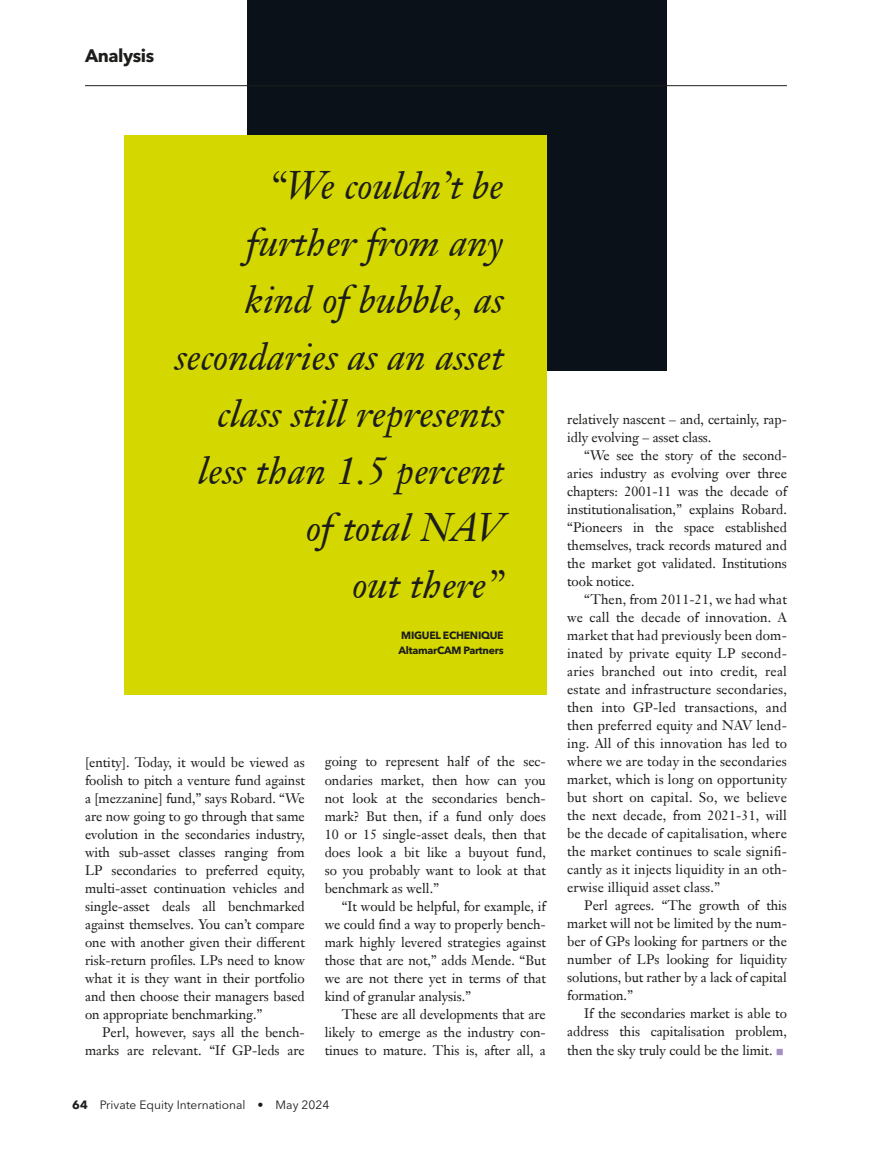
<style>
.page{position:relative;width:872px;height:1149px;background:#fff}
.page>*{position:absolute;margin:0;border:0;box-sizing:border-box;transform-origin:0 0}
.t1{font:italic 39px/57px "Janson Text LT Pro";color:#1d1d1b;text-align:right}
.t2{font:700 18px "Avenir Next LT Pro";letter-spacing:-.025em;color:#1d1d1b}
.t3{font:13.5px "Janson Text LT Pro";letter-spacing:-.005em;color:#1d1d1b}
.t4{font:12px "Avenir Next LT Pro";color:#1d1d1b}
.t5{font:700 10.5px/15px "Avenir Next LT Pro";letter-spacing:-.025em;color:#1d1d1b}
.s1{font-weight:700}
.s2{color:#a590c4}
</style>
<div class="page">
<div style="left:247px;top:0;width:419px;height:370px;background:#0b1119"></div>
<div style="left:124px;top:135px;width:422px;height:559px;background:#d4d800"></div>
<hr style="left:85px;top:85px;width:702px;height:1px;background:#1d1d1b">
<h2 class="t2" style="left:85px;top:45px;width:71px">Analysis</h2>
<p class="t1" style="left:175px;top:156px;width:330px">“We couldn’t be further from any kind of bubble, as secondaries as an asset class still represents less than 1.5 percent of total NAV<br>out there”</p>
<p class="t5" style="left:398px;top:627px;width:107px">MIGUEL ECHENIQUE<br>AltamarCAM Partners</p>
<p class="t3" style="left:85px;top:753px;width:221px">[entity]. Today, it would be viewed as</p>
<p class="t3" style="left:85px;top:771px;width:221px">foolish to pitch a venture fund against</p>
<p class="t3" style="left:85px;top:789px;width:221px">a [mezzanine] fund,” says Robard. “We</p>
<p class="t3" style="left:85px;top:807px;width:221px">are now going to go through that same</p>
<p class="t3" style="left:85px;top:825px;width:221px">evolution in the secondaries industry,</p>
<p class="t3" style="left:85px;top:843px;width:221px">with sub-asset classes ranging from</p>
<p class="t3" style="left:85px;top:861px;width:221px">LP secondaries to preferred equity,</p>
<p class="t3" style="left:85px;top:879px;width:221px">multi-asset continuation vehicles and</p>
<p class="t3" style="left:85px;top:897px;width:221px">single-asset deals all benchmarked</p>
<p class="t3" style="left:85px;top:915px;width:221px">against themselves. You can’t compare</p>
<p class="t3" style="left:85px;top:933px;width:221px">one with another given their different</p>
<p class="t3" style="left:85px;top:951px;width:221px">risk-return profiles. LPs need to know</p>
<p class="t3" style="left:85px;top:969px;width:221px">what it is they want in their portfolio</p>
<p class="t3" style="left:85px;top:987px;width:221px">and then choose their managers based</p>
<p class="t3" style="left:85px;top:1005px;width:179px">on appropriate benchmarking.”</p>
<p class="t3" style="left:102px;top:1023px;width:204px">Perl, however, says all the bench-</p>
<p class="t3" style="left:85px;top:1041px;width:221px">marks are relevant. “If GP-leds are</p>
<p class="t3" style="left:325px;top:753px;width:223px">going to represent half of the sec-</p>
<p class="t3" style="left:325px;top:771px;width:223px">ondaries market, then how can you</p>
<p class="t3" style="left:325px;top:789px;width:223px">not look at the secondaries bench-</p>
<p class="t3" style="left:325px;top:807px;width:223px">mark? But then, if a fund only does</p>
<p class="t3" style="left:325px;top:825px;width:223px">10 or 15 single-asset deals, then that</p>
<p class="t3" style="left:325px;top:843px;width:223px">does look a bit like a buyout fund,</p>
<p class="t3" style="left:325px;top:861px;width:223px">so you probably want to look at that</p>
<p class="t3" style="left:325px;top:879px;width:116px">benchmark as well.”</p>
<p class="t3" style="left:342px;top:897px;width:206px">“It would be helpful, for example, if</p>
<p class="t3" style="left:325px;top:915px;width:223px">we could find a way to properly bench-</p>
<p class="t3" style="left:325px;top:933px;width:223px">mark highly levered strategies against</p>
<p class="t3" style="left:325px;top:951px;width:223px">those that are not,” adds Mende. “But</p>
<p class="t3" style="left:325px;top:969px;width:223px">we are not there yet in terms of that</p>
<p class="t3" style="left:325px;top:987px;width:148px">kind of granular analysis.”</p>
<p class="t3" style="left:342px;top:1005px;width:206px">These are all developments that are</p>
<p class="t3" style="left:325px;top:1023px;width:223px">likely to emerge as the industry con-</p>
<p class="t3" style="left:325px;top:1041px;width:223px">tinues to mature. This is, after all, a</p>
<p class="t4" style="left:72px;top:1097px;width:258px"><span class="s1">64</span> Private Equity International • May 2024</p>
<p class="t3" style="left:567px;top:411px;width:221px">relatively nascent – and, certainly, rap-</p>
<p class="t3" style="left:567px;top:429px;width:146px">idly evolving – asset class.</p>
<p class="t3" style="left:584px;top:447px;width:204px">“We see the story of the second-</p>
<p class="t3" style="left:567px;top:465px;width:221px">aries industry as evolving over three</p>
<p class="t3" style="left:567px;top:483px;width:221px">chapters: 2001-11 was the decade of</p>
<p class="t3" style="left:567px;top:501px;width:221px">institutionalisation,” explains Robard.</p>
<p class="t3" style="left:567px;top:519px;width:221px">“Pioneers in the space established</p>
<p class="t3" style="left:567px;top:537px;width:221px">themselves, track records matured and</p>
<p class="t3" style="left:567px;top:554px;width:221px">the market got validated. Institutions</p>
<p class="t3" style="left:567px;top:572px;width:69px">took notice.</p>
<p class="t3" style="left:584px;top:590px;width:204px">“Then, from 2011-21, we had what</p>
<p class="t3" style="left:567px;top:608px;width:221px">we call the decade of innovation. A</p>
<p class="t3" style="left:567px;top:626px;width:221px">market that had previously been dom-</p>
<p class="t3" style="left:567px;top:644px;width:221px">inated by private equity LP second-</p>
<p class="t3" style="left:567px;top:662px;width:221px">aries branched out into credit, real</p>
<p class="t3" style="left:567px;top:680px;width:221px">estate and infrastructure secondaries,</p>
<p class="t3" style="left:567px;top:698px;width:221px">then into GP-led transactions, and</p>
<p class="t3" style="left:567px;top:716px;width:221px">then preferred equity and NAV lend-</p>
<p class="t3" style="left:567px;top:734px;width:221px">ing. All of this innovation has led to</p>
<p class="t3" style="left:567px;top:752px;width:221px">where we are today in the secondaries</p>
<p class="t3" style="left:567px;top:770px;width:221px">market, which is long on opportunity</p>
<p class="t3" style="left:567px;top:788px;width:221px">but short on capital. So, we believe</p>
<p class="t3" style="left:567px;top:806px;width:221px">the next decade, from 2021-31, will</p>
<p class="t3" style="left:567px;top:824px;width:221px">be the decade of capitalisation, where</p>
<p class="t3" style="left:567px;top:842px;width:221px">the market continues to scale signifi-</p>
<p class="t3" style="left:567px;top:860px;width:221px">cantly as it injects liquidity in an oth-</p>
<p class="t3" style="left:567px;top:878px;width:154px">erwise illiquid asset class.”</p>
<p class="t3" style="left:584px;top:896px;width:204px">Perl agrees. “The growth of this</p>
<p class="t3" style="left:567px;top:914px;width:221px">market will not be limited by the num-</p>
<p class="t3" style="left:567px;top:932px;width:221px">ber of GPs looking for partners or the</p>
<p class="t3" style="left:567px;top:950px;width:221px">number of LPs looking for liquidity</p>
<p class="t3" style="left:567px;top:968px;width:221px">solutions, but rather by a lack of capital</p>
<p class="t3" style="left:567px;top:986px;width:67px">formation.”</p>
<p class="t3" style="left:584px;top:1004px;width:204px">If the secondaries market is able to</p>
<p class="t3" style="left:567px;top:1022px;width:221px">address this capitalisation problem,</p>
<p class="t3" style="left:567px;top:1040px;width:218px">then the sky truly could be the limit. <span class="s2">■</span></p>
</div>
